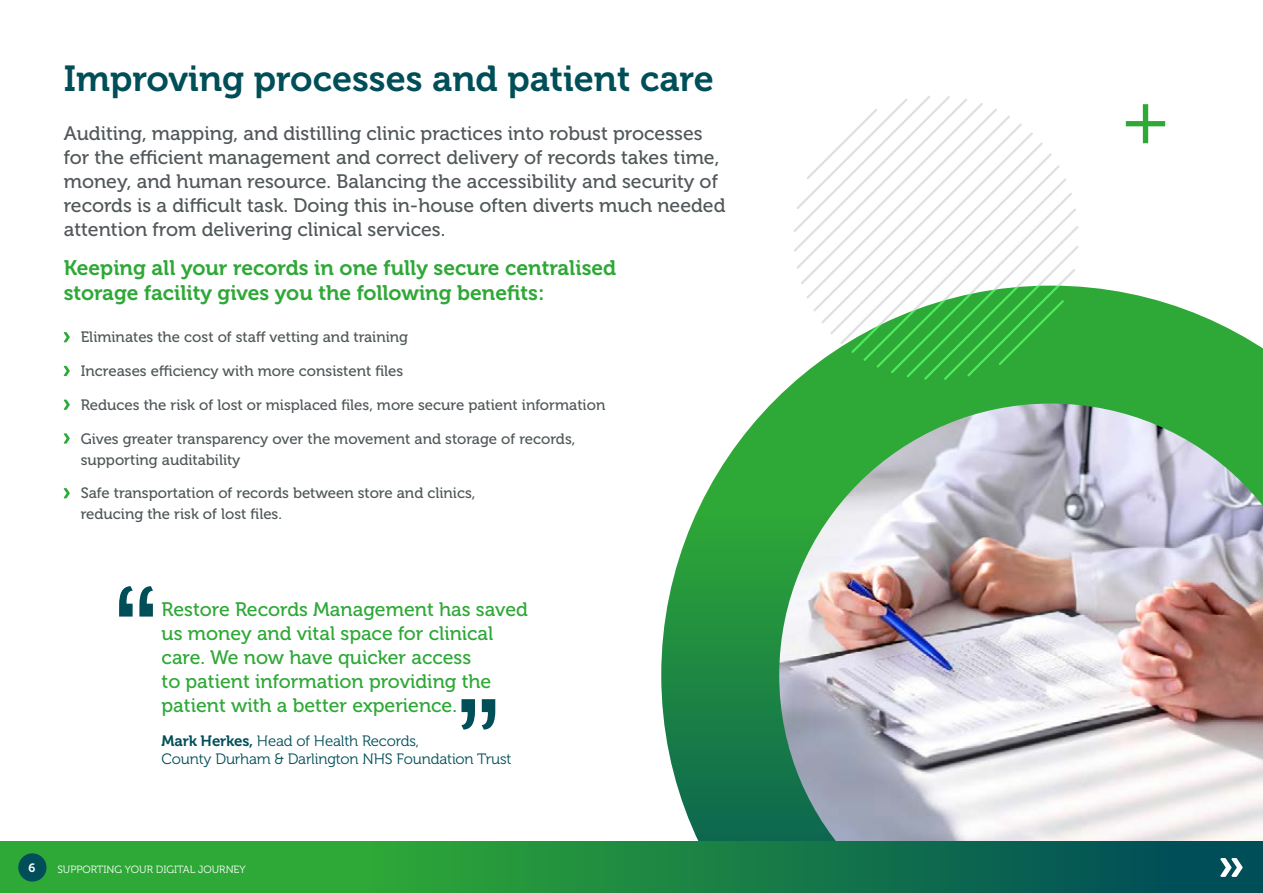
<style>
.page{position:relative;width:1263px;height:893px;background:#fff}
.page>*{position:absolute;margin:0;border:0;box-sizing:border-box;transform-origin:0 0}
.t1{font:36px "Museo 700";color:#004e58}
.t2{font:21px/25.5px "Museo 700";color:#2ea836}
.t3{font:19.5px/24px "Museo 500";color:#51585a}
.t4{font:19.5px/24px "Museo 500";color:#2ea836}
.t5{font:15px/21px "Museo 500";color:#51585a}
.t6{font:15px/18px "Museo 300";letter-spacing:-.01em;color:#004e58}
.t7{font:12px "Museo 700";color:#fff}
.t8{font:10.5px "Museo 300";color:#fff}
.s1{font-family:"Museo 700"}
</style>
<div class="page">
<svg style="left:64px;top:332px;width:6px;height:10px"></svg>
<svg style="left:64px;top:366px;width:6px;height:10px"></svg>
<svg style="left:64px;top:400px;width:6px;height:10px"></svg>
<svg style="left:64px;top:433px;width:6px;height:11px"></svg>
<svg style="left:64px;top:488px;width:6px;height:10px"></svg>
<img style="left:661px;top:286px;width:602px;height:556px">
<svg style="left:1126px;top:104px;width:39px;height:39px"></svg>
<svg style="left:793px;top:96px;width:286px;height:284px"></svg>
<svg style="left:119px;top:586px;width:14px;height:31px"></svg>
<svg style="left:139px;top:586px;width:14px;height:31px"></svg>
<svg style="left:482px;top:699px;width:13px;height:31px"></svg>
<svg style="left:461px;top:699px;width:14px;height:31px"></svg>
<svg style="left:0;top:842px;width:1263px;height:51px;background:#1c8543"></svg>
<div style="left:18px;top:853px;width:29px;height:29px;background:#004e58;border-radius:50%"></div>
<svg style="left:1220px;top:858px;width:22px;height:19px"></svg>
<h1 class="t1" style="left:64px;top:58px;width:651px">Improving processes and patient care</h1>
<p class="t3" style="left:64px;top:122px;width:663px">Auditing, mapping, and distilling clinic practices into robust processes for the efficient management and correct delivery of records takes time, money, and human resource. Balancing the accessibility and security of records is a difficult task. Doing this in-house often diverts much needed attention from delivering clinical services.</p>
<h2 class="t2" style="left:64px;top:255px;width:554px">Keeping all your records in one fully secure centralised storage facility gives you the following benefits:</h2>
<p class="t5" style="left:81px;top:327px;width:329px">Eliminates the cost of staff vetting and training</p>
<p class="t5" style="left:81px;top:361px;width:324px">Increases efficiency with more consistent files</p>
<p class="t5" style="left:81px;top:394px;width:526px">Reduces the risk of lost or misplaced files, more secure patient information</p>
<p class="t5" style="left:81px;top:428px;width:496px">Gives greater transparency over the movement and storage of records, supporting auditability</p>
<p class="t5" style="left:81px;top:483px;width:396px">Safe transportation of records between store and clinics, reducing the risk of lost files.</p>
<h3 class="t4" style="left:162px;top:598px;width:368px">Restore Records Management has saved us money and vital space for clinical care. We now have quicker access<br>to patient information providing the patient with a better experience.</h3>
<p class="t6" style="left:162px;top:732px;width:351px"><span class="s1">Mark Herkes,</span> Head of Health Records,<br>County Durham &amp; Darlington NHS Foundation Trust</p>
<p class="t7" style="left:28px;top:861px;width:8px">6</p>
<p class="t8" style="left:57px;top:864px;width:190px">SUPPORTING YOUR DIGITAL JOURNEY</p>
</div>
